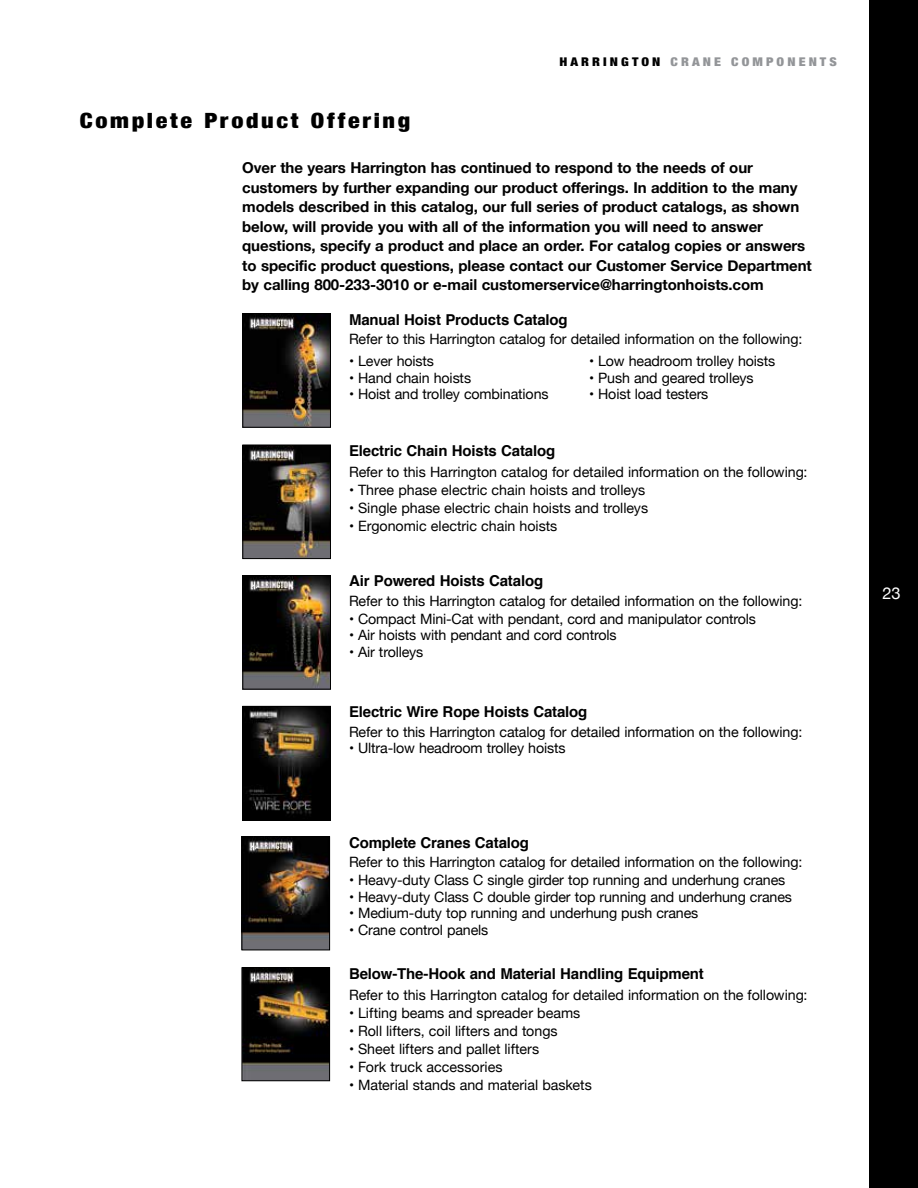
<style>
.page{position:relative;width:918px;height:1188px;background:#fff}
.page>*{position:absolute;margin:0;border:0;box-sizing:border-box;transform-origin:0 0}
.t1{font:900 condensed 21px "Helvetica Neue";letter-spacing:.11em;color:#000;scale:1.15 1}
.t2{font:16.5px "Helvetica Neue";color:#fff}
.t3{font:700 15px/19.5px "Helvetica Neue";letter-spacing:-.005em;color:#000}
.t4{font:700 15px "Helvetica";letter-spacing:-.01em;color:#000}
.t5{font:14.25px "Helvetica Neue";letter-spacing:-.01em;color:#000}
.t6{font:900 condensed 12px "Helvetica Neue";letter-spacing:.225em;color:#939598;scale:1.15 1}
.s1{color:#000}
</style>
<div class="page">
<div style="left:869px;top:0;width:49px;height:1188px;background:#000"></div>
<img style="left:244px;top:708px;width:85px;height:110px">
<div style="left:242px;top:706px;width:89px;height:114px;border:1px solid #000"></div>
<img style="left:244px;top:577px;width:85px;height:110px">
<div style="left:242px;top:575px;width:89px;height:114px;border:1px solid #000"></div>
<img style="left:244px;top:839px;width:84px;height:109px">
<div style="left:242px;top:837px;width:88px;height:113px;border:1px solid #000"></div>
<img style="left:244px;top:315px;width:85px;height:111px">
<div style="left:242px;top:313px;width:89px;height:115px;border:1px solid #000"></div>
<img style="left:244px;top:969px;width:84px;height:110px">
<div style="left:242px;top:967px;width:88px;height:114px;border:1px solid #000"></div>
<img style="left:244px;top:447px;width:85px;height:110px">
<div style="left:242px;top:445px;width:89px;height:114px;border:1px solid #000"></div>
<p class="t6" style="left:559px;top:52px;width:243px"><span class="s1">HARRINGTON</span> CRANE COMPONENTS</p>
<h1 class="t1" style="left:80px;top:104px;width:289px">Complete Product Offering</h1>
<p class="t3" style="left:242px;top:159px;width:571px">Over the years Harrington has continued to respond to the needs of our customers by further expanding our product offerings. In addition to the many models described in this catalog, our full series of product catalogs, as shown below, will provide you with all of the information you will need to answer questions, specify a product and place an order. For catalog copies or answers to specific product questions, please contact our Customer Service Department by calling 800-233-3010 or e-mail customerservice@harringtonhoists.com</p>
<p class="t4" style="left:349px;top:307px;width:220px">Manual Hoist Products Catalog</p>
<p class="t5" style="left:349px;top:329px;width:455px">Refer to this Harrington catalog for detailed information on the following:</p>
<p class="t5" style="left:349px;top:351px;width:86px">• Lever hoists</p>
<p class="t5" style="left:349px;top:367px;width:124px">• Hand chain hoists</p>
<p class="t5" style="left:349px;top:384px;width:201px">• Hoist and trolley combinations</p>
<p class="t5" style="left:589px;top:351px;width:188px">• Low headroom trolley hoists</p>
<p class="t5" style="left:589px;top:367px;width:166px">• Push and geared trolleys</p>
<p class="t5" style="left:589px;top:384px;width:121px">• Hoist load testers</p>
<p class="t4" style="left:349px;top:439px;width:208px">Electric Chain Hoists Catalog</p>
<p class="t5" style="left:349px;top:462px;width:460px">Refer to this Harrington catalog for detailed information on the following:</p>
<p class="t5" style="left:349px;top:480px;width:298px">• Three phase electric chain hoists and trolleys</p>
<p class="t5" style="left:349px;top:498px;width:301px">• Single phase electric chain hoists and trolleys</p>
<p class="t5" style="left:349px;top:516px;width:210px">• Ergonomic electric chain hoists</p>
<p class="t4" style="left:349px;top:569px;width:196px">Air Powered Hoists Catalog</p>
<p class="t5" style="left:349px;top:591px;width:455px">Refer to this Harrington catalog for detailed information on the following:</p>
<p class="t5" style="left:349px;top:609px;width:409px">• Compact Mini-Cat with pendant, cord and manipulator controls</p>
<p class="t5" style="left:349px;top:625px;width:269px">• Air hoists with pendant and cord controls</p>
<p class="t5" style="left:349px;top:642px;width:76px">• Air trolleys</p>
<p class="t4" style="left:349px;top:700px;width:240px">Electric Wire Rope Hoists Catalog</p>
<p class="t5" style="left:349px;top:721px;width:455px">Refer to this Harrington catalog for detailed information on the following:</p>
<p class="t5" style="left:349px;top:738px;width:218px">• Ultra-low headroom trolley hoists</p>
<p class="t4" style="left:349px;top:830px;width:182px">Complete Cranes Catalog</p>
<p class="t5" style="left:349px;top:852px;width:455px">Refer to this Harrington catalog for detailed information on the following:</p>
<p class="t5" style="left:349px;top:870px;width:438px">• Heavy-duty Class C single girder top running and underhung cranes</p>
<p class="t5" style="left:349px;top:886px;width:444px">• Heavy-duty Class C double girder top running and underhung cranes</p>
<p class="t5" style="left:349px;top:903px;width:351px">• Medium-duty top running and underhung push cranes</p>
<p class="t5" style="left:349px;top:919px;width:141px">• Crane control panels</p>
<p class="t4" style="left:349px;top:961px;width:356px">Below-The-Hook and Material Handling Equipment</p>
<p class="t5" style="left:349px;top:984px;width:460px">Refer to this Harrington catalog for detailed information on the following:</p>
<p class="t5" style="left:349px;top:1002px;width:233px">• Lifting beams and spreader beams</p>
<p class="t5" style="left:349px;top:1020px;width:210px">• Roll lifters, coil lifters and tongs</p>
<p class="t5" style="left:349px;top:1038px;width:192px">• Sheet lifters and pallet lifters</p>
<p class="t5" style="left:349px;top:1056px;width:155px">• Fork truck accessories</p>
<p class="t5" style="left:349px;top:1074px;width:244px">• Material stands and material baskets</p>
<p class="t2" style="left:882px;top:581px;width:20px">23</p>
</div>
